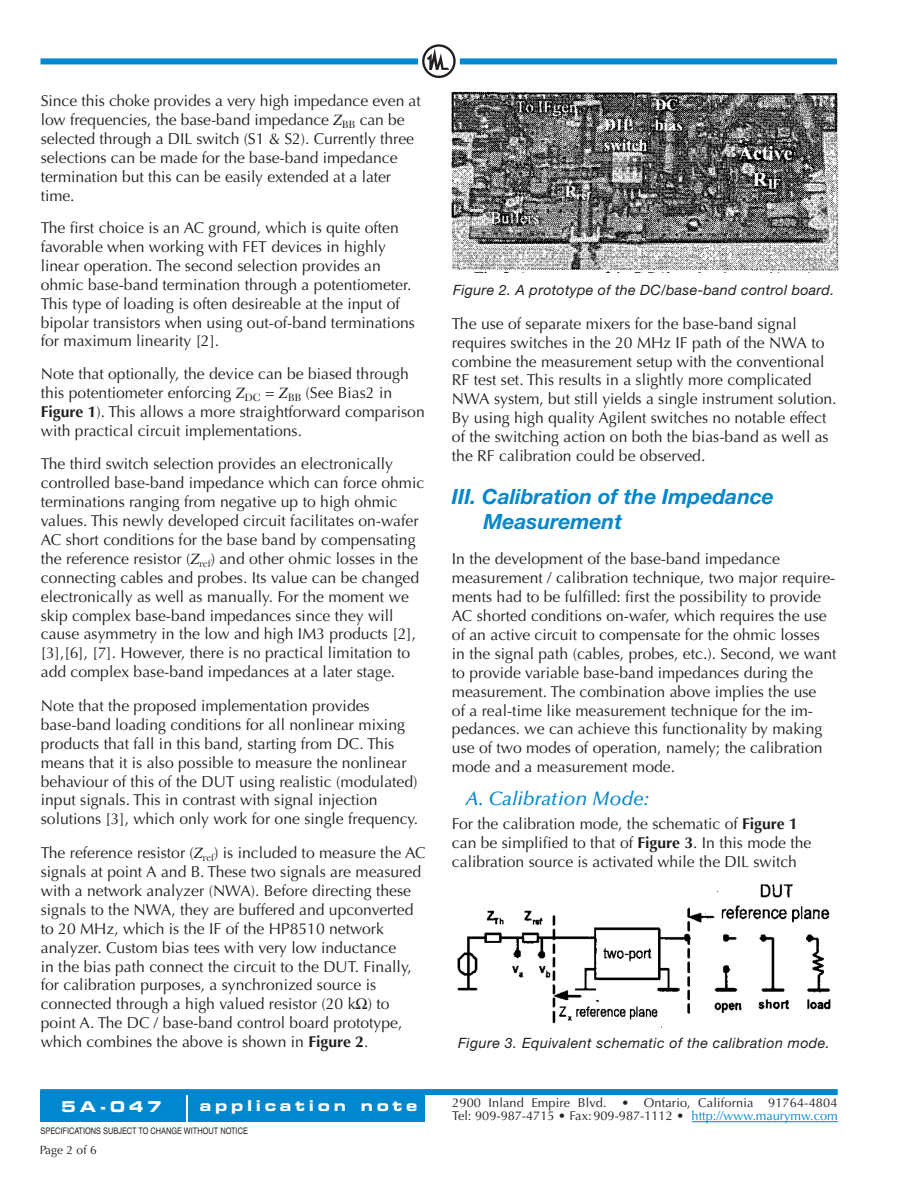
<style>
.page{position:relative;width:918px;height:1188px;background:#fff}
.page>*{position:absolute;margin:0;border:0;box-sizing:border-box;transform-origin:0 0}
.Subhead_1{font:italic 700 21px/25.2px "Helvetica Neue";color:#0087cd}
.Small_Bullets{font:italic 500 19.5px "Optima";color:#0087cd}
.Body_text{font:15.75px/18.9px "Optima";color:#231f20}
.t1{font:15px "Eurostile Bold Extended Two";letter-spacing:.245em;color:#fff}
.t2{font:italic 14.25px "Helvetica Neue";letter-spacing:.03em;color:#231f20}
.Small_Bullets-2{font:12.75px "Optima";letter-spacing:.01em;color:#231f20}
.Small_Bullets-3{font:12px "Optima";color:#231f20}
.Small_Bullets-4{font:condensed 9px "Helvetica";color:#231f20}
.s1{font-family:"Times";font-style:italic}
.s2{font-weight:700}
.s3{color:#0087cd}
</style>
<div class="page">
<div style="left:40px;top:1089px;width:798px;height:6px;background:#0087cd"></div>
<div style="left:40px;top:1090px;width:146px;height:32px;background:#0087cd"></div>
<div style="left:189px;top:1092px;width:236px;height:30px;background:#0087cd"></div>
<div style="left:460px;top:58px;width:377px;height:6px;background:#0087cd"></div>
<div style="left:40px;top:58px;width:378px;height:6px;background:#0087cd"></div>
<svg style="left:422px;top:44px;width:34px;height:34px"></svg>
<hr style="left:692px;top:1121px;width:146px;height:1px;background:#0087cd">
<img style="left:451px;top:91px;width:388px;height:181px">
<img style="left:457px;top:884px;width:374px;height:144px">
<p class="Body_text" style="left:41px;top:92px;width:382px">Since this choke provides a very high impedance even at low frequencies, the base-band impedance <span class="s1">Z</span><sub>BB</sub> can be selected through a DIL switch (S1 &amp; S2). Currently three selections can be made for the base-band impedance termination but this can be easily extended at a later time.</p>
<p class="Body_text" style="left:41px;top:219px;width:376px">The first choice is an AC ground, which is quite often favorable when working with FET devices in highly linear operation. The second selection provides an ohmic base-band termination through a potentiometer.<br>This type of loading is often desireable at the input of bipolar transistors when using out-of-band terminations for maximum linearity [2].</p>
<p class="Body_text" style="left:41px;top:364px;width:385px">Note that optionally, the device can be biased through this potentiometer enforcing <span class="s1">Z</span><sub>DC</sub> = <span class="s1">Z</span><sub>BB</sub> (See Bias2 in <span class="s2">Figure 1</span>). This allows a more straightforward comparison with practical circuit implementations.</p>
<p class="Body_text" style="left:41px;top:455px;width:385px">The third switch selection provides an electronically controlled base-band impedance which can force ohmic terminations ranging from negative up to high ohmic values. This newly developed circuit facilitates on-wafer AC short conditions for the base band by compensating the reference resistor (<span class="s1">Z</span><sub>ref</sub>) and other ohmic losses in the connecting cables and probes. Its value can be changed electronically as well as manually. For the moment we skip complex base-band impedances since they will cause asymmetry in the low and high IM3 products [2], [3],[6], [7]. However, there is no practical limitation to add complex base-band impedances at a later stage.</p>
<p class="Body_text" style="left:41px;top:696px;width:379px">Note that the proposed implementation provides base-band loading conditions for all nonlinear mixing products that fall in this band, starting from DC. This means that it is also possible to measure the nonlinear behaviour of this of the DUT using realistic (modulated) input signals. This in contrast with signal injection solutions [3], which only work for one single frequency.</p>
<p class="Body_text" style="left:41px;top:844px;width:386px">The reference resistor (<span class="s1">Z</span><sub>ref</sub>) is included to measure the AC signals at point A and B. These two signals are measured with a network analyzer (NWA). Before directing these signals to the NWA, they are buffered and upconverted to 20 MHz, which is the IF of the HP8510 network analyzer. Custom bias tees with very low inductance<br>in the bias path connect the circuit to the DUT. Finally, for calibration purposes, a synchronized source is connected through a high valued resistor (20 k ) to point A. The DC / base-band control board prototype, which combines the above is shown in <span class="s2">Figure 2</span>.</p>
<p class="t1" style="left:61px;top:1096px;width:102px">5A-047</p>
<p class="t1" style="left:200px;top:1095px;width:219px">application note</p>
<p class="Small_Bullets-3" style="left:40px;top:1143px;width:58px">Page 2 of 6</p>
<p class="Small_Bullets-4" style="left:40px;top:1125px;width:209px">SPECIFICATIONS SUBJECT TO CHANGE WITHOUT NOTICE</p>
<p class="t2" style="left:453px;top:281px;width:383px">Figure 2. A prototype of the DC/base-band control board.</p>
<p class="Body_text" style="left:452px;top:314px;width:386px">The use of separate mixers for the base-band signal requires switches in the 20 MHz IF path of the NWA to combine the measurement setup with the conventional RF test set. This results in a slightly more complicated NWA system, but still yields a single instrument solution.<br>By using high quality Agilent switches no notable effect of the switching action on both the bias-band as well as the RF calibration could be observed.</p>
<p class="Subhead_1" style="left:483px;top:483px;width:292px;text-indent:-32px">III. Calibration of the Impedance<br>Measurement</p>
<p class="Body_text" style="left:452px;top:550px;width:386px">In the development of the base-band impedance measurement / calibration technique, two major require&shy;ments had to be fulfilled: first the possibility to provide AC shorted conditions on-wafer, which requires the use of an active circuit to compensate for the ohmic losses in the signal path (cables, probes, etc.). Second, we want to provide variable base-band impedances during the measurement. The combination above implies the use<br>of a real-time like measurement technique for the im&shy;pedances. we can achieve this functionality by making use of two modes of operation, namely; the calibration mode and a measurement mode.</p>
<p class="Small_Bullets" style="left:465px;top:787px;width:185px">A. Calibration Mode:</p>
<p class="Body_text" style="left:452px;top:815px;width:361px">For the calibration mode, the schematic of <span class="s2">Figure 1 </span>can be simplified to that of <span class="s2">Figure 3</span>. In this mode the calibration source is activated while the DIL switch</p>
<p class="t2" style="left:458px;top:1034px;width:373px">Figure 3. Equivalent schematic of the calibration mode.</p>
<p class="Small_Bullets-2" style="left:452px;top:1095px;width:387px">2900 Inland Empire Blvd. • Ontario, California 91764-4804</p>
<p class="Small_Bullets-2" style="left:452px;top:1109px;width:387px">Tel: 909-987-4715 • Fax: 909-987-1112 • <span class="s3">http://www.maurymw.com</span></p>
</div>
